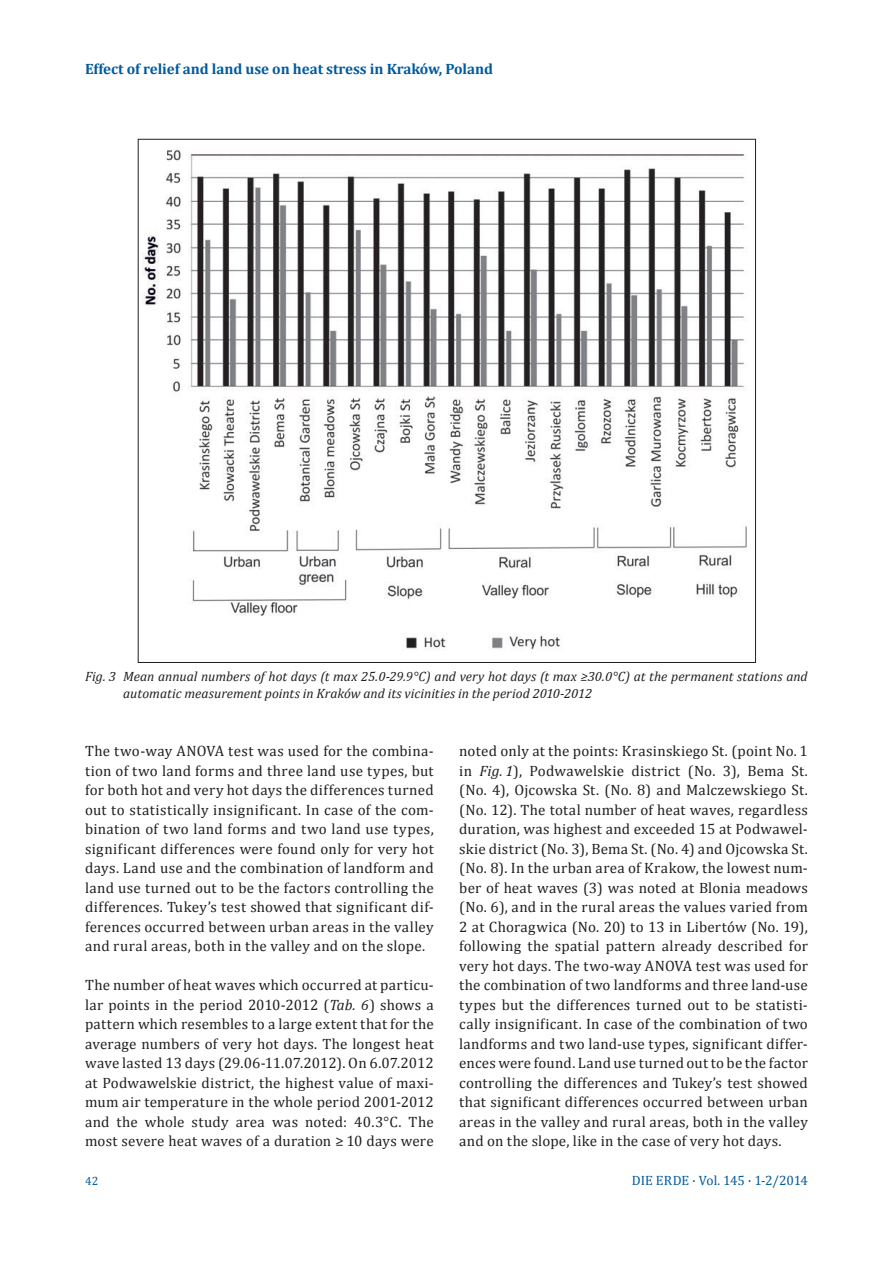
<style>
.page{position:relative;width:893px;height:1263px;background:#fff}
.page>*{position:absolute;margin:0;border:0;box-sizing:border-box;transform-origin:0 0}
.Bibliographie{font:15px/19.5px "Cambria";letter-spacing:.02em;color:#231f20;text-align:justify}
.Titel{font:700 15px "Cambria";letter-spacing:-.005em;color:#015a9d}
.Bibliographie-2{font:italic 13.5px/16.5px "Cambria";color:#231f20}
.t1{font:13.5px "Cambria";letter-spacing:-.01em;color:#015a9d}
.t2{font:12px "Cambria";color:#015a9d}
.s1{font-style:italic}
</style>
<div class="page">
<img style="left:142px;top:149px;width:605px;height:501px">
<p class="Titel" style="left:85px;top:58px;width:409px">Effect of relief and land use on heat stress in Kraków, Poland</p>
<p class="Bibliographie-2" style="left:123px;top:668px;width:686px;text-indent:-38px">Fig. 3 Mean annual numbers of hot days (t max 25.0-29.9°C) and very hot days (t max ≥30.0°C) at the permanent stations and automatic measurement points in Kraków and its vicinities in the period 2010-2012</p>
<p class="Bibliographie" style="left:85px;top:741px;width:350px">The two-way ANOVA test was used for the combina&shy;tion of two land forms and three land use types, but for both hot and very hot days the differences turned out to statistically insignificant. In case of the com&shy;bination of two land forms and two land use types, significant differences were found only for very hot days. Land use and the combination of landform and land use turned out to be the factors controlling the differences. Tukey’s test showed that significant dif&shy;ferences occurred between urban areas in the valley and rural areas, both in the valley and on the slope.</p>
<p class="Bibliographie" style="left:85px;top:975px;width:350px">The number of heat waves which occurred at particu&shy;lar points in the period 2010-2012 (<span class="s1">Tab. 6</span>) shows a pattern which resembles to a large extent that for the average numbers of very hot days. The longest heat wave lasted 13 days (29.06-11.07.2012). On 6.07.2012 at Podwawelskie district, the highest value of maxi&shy;mum air temperature in the whole period 2001-2012 and the whole study area was noted: 40.3°C. The most severe heat waves of a duration ≥ 10 days were</p>
<p class="Bibliographie" style="left:459px;top:741px;width:350px">noted only at the points: Krasinskiego St. (point No. 1 in <span class="s1">Fig. 1</span>), Podwawelskie district (No. 3), Bema St. (No. 4), Ojcowska St. (No. 8) and Malczewskiego St. (No. 12). The total number of heat waves, regardless duration, was highest and exceeded 15 at Podwawel&shy;skie district (No. 3), Bema St. (No. 4) and Ojcowska St. (No. 8). In the urban area of Krakow, the lowest num&shy;ber of heat waves (3) was noted at Blonia meadows (No. 6), and in the rural areas the values varied from 2 at Choragwica (No. 20) to 13 in Libertów (No. 19), following the spatial pattern already described for very hot days. The two-way ANOVA test was used for the combination of two landforms and three land-use types but the differences turned out to be statisti&shy;cally insignificant. In case of the combination of two landforms and two land-use types, significant differ&shy;ences were found. Land use turned out to be the factor controlling the differences and Tukey’s test showed that significant differences occurred between urban areas in the valley and rural areas, both in the valley and on the slope, like in the case of very hot days.</p>
<p class="t2" style="left:85px;top:1174px;width:15px">42</p>
<p class="t1" style="left:632px;top:1172px;width:177px">DIE ERDE · Vol. 145 · 1-2/2014</p>
</div>
